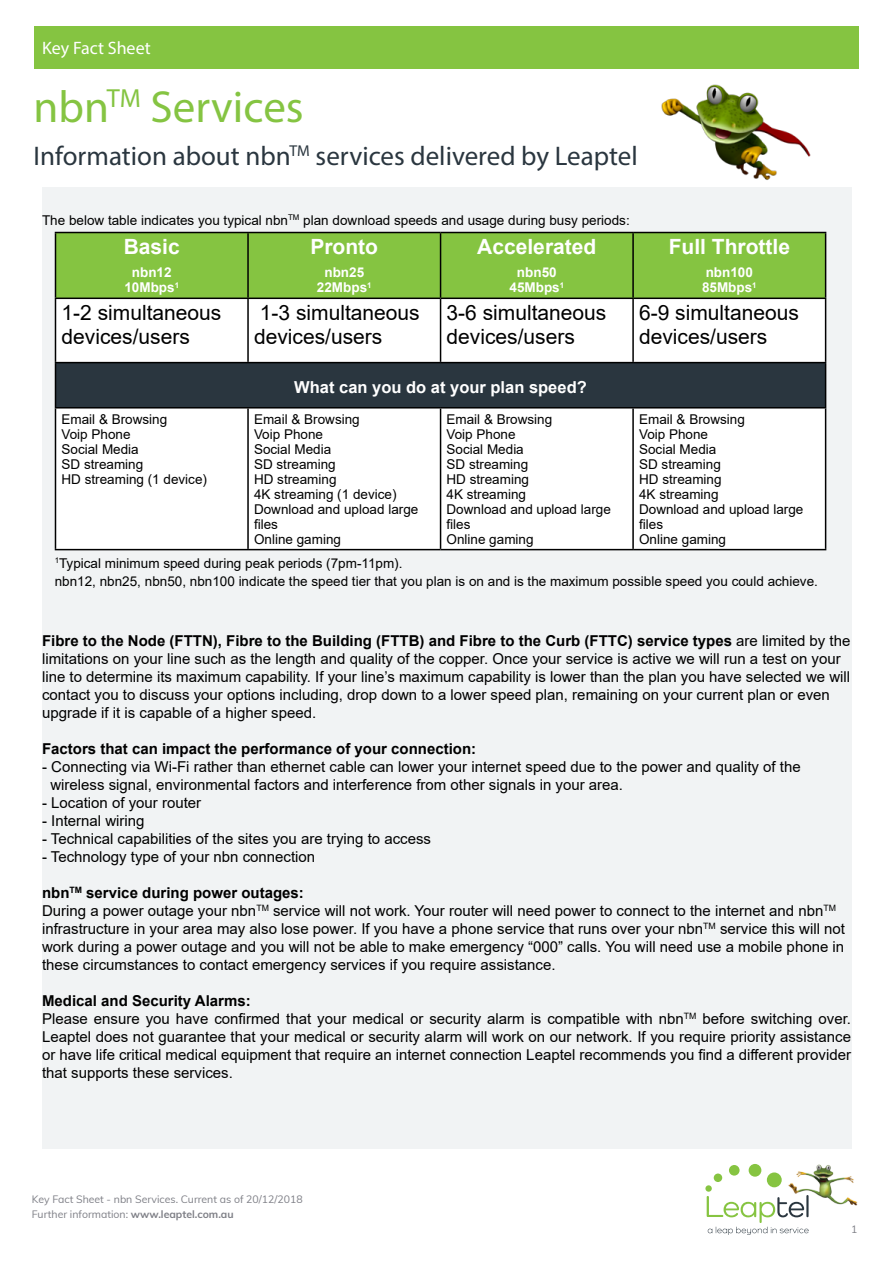
<style>
.page{position:relative;width:893px;height:1263px;background:#fff}
.page>*{position:absolute;margin:0;border:0;box-sizing:border-box;transform-origin:0 0}
.t1{font:45px "Myriad Pro";color:#85c442}
.t2{font:27px "Myriad Pro";color:#2a363f}
.t3{font:21px/24px "Arial";color:#000}
.t4{font:700 21px "Arial";color:#fff}
.t5{font:18px "Myriad Pro";color:#fff}
.t6{font:700 16.5px "Arial";color:#fff}
.t7{font:15px/18px "Arial";color:#000}
.t8{font:700 15px "Arial";color:#000}
.t9{font:13.5px/15px "Arial";color:#000}
.t10{font:700 13.5px/15px "Arial";color:#fff;text-align:center}
.t11{font:10.5px/15.6px "Muli";color:#7e7f86}
.s1{font-weight:700}
</style>
<div class="page">
<div style="left:34px;top:26px;width:825px;height:42px;background:#85c441"></div>
<svg style="left:705px;top:1185px;width:7px;height:7px"></svg>
<div style="left:714px;top:1173px;width:8px;height:9px;background:#86c441;border-radius:50%"></div>
<div style="left:729px;top:1165px;width:10px;height:10px;background:#86c441;border-radius:50%"></div>
<div style="left:749px;top:1164px;width:12px;height:13px;background:#86c441;border-radius:50%"></div>
<div style="left:767px;top:1172px;width:15px;height:15px;background:#86c441;border-radius:50%"></div>
<svg style="left:707px;top:1196px;width:102px;height:39px"></svg>
<img style="left:788px;top:1164px;width:70px;height:44px">
<div style="left:42px;top:187px;width:809px;height:961px;background:#f1f3f4"></div>
<img style="left:661px;top:84px;width:150px;height:96px">
<div style="left:56px;top:233px;width:769px;height:65px;background:#85c441"></div>
<div style="left:56px;top:299px;width:769px;height:250px;background:#fff"></div>
<div style="left:55px;top:363px;width:771px;height:45px;background:#2a363f"></div>
<hr style="left:55px;top:232px;width:193px;height:1px;background:#000">
<hr style="left:55px;top:233px;width:1px;height:65px;background:#000">
<hr style="left:248px;top:232px;width:193px;height:1px;background:#000">
<hr style="left:247px;top:233px;width:2px;height:65px;background:#000">
<hr style="left:441px;top:232px;width:192px;height:1px;background:#000">
<hr style="left:440px;top:233px;width:1px;height:65px;background:#000">
<hr style="left:633px;top:232px;width:193px;height:1px;background:#000">
<hr style="left:632px;top:233px;width:2px;height:65px;background:#000">
<hr style="left:825px;top:233px;width:1px;height:65px;background:#000">
<hr style="left:55px;top:298px;width:193px;height:1px;background:#000">
<hr style="left:55px;top:299px;width:1px;height:63px;background:#000">
<hr style="left:248px;top:298px;width:193px;height:1px;background:#000">
<hr style="left:247px;top:299px;width:2px;height:63px;background:#000">
<hr style="left:441px;top:298px;width:192px;height:1px;background:#000">
<hr style="left:440px;top:299px;width:1px;height:63px;background:#000">
<hr style="left:633px;top:298px;width:193px;height:1px;background:#000">
<hr style="left:632px;top:299px;width:2px;height:63px;background:#000">
<hr style="left:825px;top:299px;width:1px;height:63px;background:#000">
<hr style="left:55px;top:362px;width:193px;height:1px;background:#000">
<hr style="left:55px;top:363px;width:1px;height:44px;background:#000">
<hr style="left:248px;top:362px;width:193px;height:1px;background:#000">
<hr style="left:441px;top:362px;width:192px;height:1px;background:#000">
<hr style="left:633px;top:362px;width:193px;height:1px;background:#000">
<hr style="left:825px;top:363px;width:1px;height:44px;background:#000">
<hr style="left:55px;top:407px;width:193px;height:1px;background:#000">
<hr style="left:55px;top:408px;width:1px;height:141px;background:#000">
<hr style="left:248px;top:407px;width:193px;height:1px;background:#000">
<hr style="left:247px;top:408px;width:2px;height:141px;background:#000">
<hr style="left:441px;top:407px;width:192px;height:1px;background:#000">
<hr style="left:440px;top:408px;width:1px;height:141px;background:#000">
<hr style="left:633px;top:407px;width:193px;height:1px;background:#000">
<hr style="left:632px;top:408px;width:2px;height:141px;background:#000">
<hr style="left:825px;top:408px;width:1px;height:141px;background:#000">
<hr style="left:55px;top:549px;width:193px;height:1px;background:#000">
<hr style="left:248px;top:549px;width:193px;height:1px;background:#000">
<hr style="left:441px;top:549px;width:192px;height:1px;background:#000">
<hr style="left:633px;top:549px;width:193px;height:1px;background:#000">
<p class="t5" style="left:42px;top:36px;width:110px">Key Fact Sheet</p>
<h1 class="t1" style="left:33px;top:79px;width:272px">nbn<sup>TM</sup> Services</h1>
<h2 class="t2" style="left:33px;top:139px;width:606px">Information about nbn<sup>TM</sup> services delivered by Leaptel</h2>
<p class="t9" style="left:42px;top:212px;width:589px">The below table indicates you typical nbn<sup>TM</sup> plan download speeds and usage during busy periods:</p>
<h3 class="t4" style="left:124px;top:232px;width:58px">Basic</h3>
<p class="t10" style="left:124px;top:265px;width:56px">nbn12<br>10Mbps<sup>1</sup></p>
<h3 class="t4" style="left:310px;top:232px;width:69px">Pronto</h3>
<p class="t10" style="left:317px;top:265px;width:56px">nbn25<br>22Mbps<sup>1</sup></p>
<h3 class="t4" style="left:477px;top:232px;width:121px">Accelerated</h3>
<p class="t10" style="left:509px;top:265px;width:56px">nbn50<br>45Mbps<sup>1</sup></p>
<h3 class="t4" style="left:669px;top:232px;width:123px">Full Throttle</h3>
<p class="t10" style="left:702px;top:265px;width:56px;text-align:left">nbn100<br>85Mbps<sup>1</sup></p>
<h3 class="t3" style="left:61px;top:300px;width:161px">1-2 simultaneous devices/users</h3>
<h3 class="t3" style="left:254px;top:300px;width:167px">1-3 simultaneous devices/users</h3>
<h3 class="t3" style="left:447px;top:300px;width:161px">3-6 simultaneous devices/users</h3>
<h3 class="t3" style="left:639px;top:300px;width:161px">6-9 simultaneous devices/users</h3>
<p class="t6" style="left:294px;top:375px;width:294px">What can you do at your plan speed?</p>
<p class="t9" style="left:61px;top:411px;width:147px">Email &amp; Browsing<br>Voip Phone<br>Social Media<br>SD streaming<br>HD streaming (1 device)</p>
<p class="t9" style="left:254px;top:411px;width:166px">Email &amp; Browsing<br>Voip Phone<br>Social Media<br>SD streaming<br>HD streaming<br>4K streaming (1 device)<br>Download and upload large files<br>Online gaming</p>
<p class="t9" style="left:447px;top:411px;width:166px">Email &amp; Browsing<br>Voip Phone<br>Social Media<br>SD streaming<br>HD streaming<br>4K streaming<br>Download and upload large files<br>Online gaming</p>
<p class="t9" style="left:639px;top:411px;width:166px">Email &amp; Browsing<br>Voip Phone<br>Social Media<br>SD streaming<br>HD streaming<br>4K streaming<br>Download and upload large files<br>Online gaming</p>
<p class="t9" style="left:55px;top:554px;width:765px;line-height:18px"><sup>1</sup>Typical minimum speed during peak periods (7pm-11pm).<br>nbn12, nbn25, nbn50, nbn100 indicate the speed tier that you plan is on and is the maximum possible speed you could achieve.</p>
<p class="t7" style="left:42px;top:631px;width:810px"><span class="s1">Fibre to the Node (FTTN), Fibre to the Building (FTTB) and Fibre to the Curb (FTTC) service types</span> are limited by the limitations on your line such as the length and quality of the copper. Once your service is active we will run a test on your line to determine its maximum capability. If your line’s maximum capability is lower than the plan you have selected we will contact you to discuss your options including, drop down to a lower speed plan, remaining on your current plan or even upgrade if it is capable of a higher speed.</p>
<p class="t8" style="left:42px;top:738px;width:436px">Factors that can impact the performance of your connection:</p>
<p class="t7" style="left:50px;top:757px;width:752px;text-indent:-8px">- Connecting via Wi-Fi rather than ethernet cable can lower your internet speed due to the power and quality of the wireless signal, environmental factors and interference from other signals in your area.</p>
<p class="t7" style="left:42px;top:793px;width:161px">- Location of your router</p>
<p class="t7" style="left:42px;top:811px;width:104px">- Internal wiring</p>
<p class="t7" style="left:42px;top:829px;width:391px">- Technical capabilities of the sites you are trying to access</p>
<p class="t7" style="left:42px;top:847px;width:275px">- Technology type of your nbn connection</p>
<p class="t7" style="left:42px;top:883px;width:805px"><span class="s1">nbn</span><sup>TM</sup> <span class="s1">service during power outages:<br></span>During a power outage your nbn<sup>TM</sup> service will not work. Your router will need power to connect to the internet and nbn<sup>TM </sup>infrastructure in your area may also lose power. If you have a phone service that runs over your nbn<sup>TM</sup> service this will not work during a power outage and you will not be able to make emergency “000” calls. You will need use a mobile phone in these circumstances to contact emergency services if you require assistance.</p>
<p class="t7" style="left:42px;top:991px;width:811px"><span class="s1">Medical and Security Alarms:<br></span>Please ensure you have confirmed that your medical or security alarm is compatible with nbn<sup>TM</sup> before switching over.<br>Leaptel does not guarantee that your medical or security alarm will work on our network. If you require priority assistance or have life critical medical equipment that require an internet connection Leaptel recommends you find a different provider that supports these services.</p>
<p class="t11" style="left:32px;top:1191px;width:272px">Key Fact Sheet - nbn Services. Current as of 20/12/2018<br>Further information: <span class="s1">www.leaptel.com.au</span></p>
<p class="t11" style="left:851px;top:1221px;width:8px">1</p>
</div>
